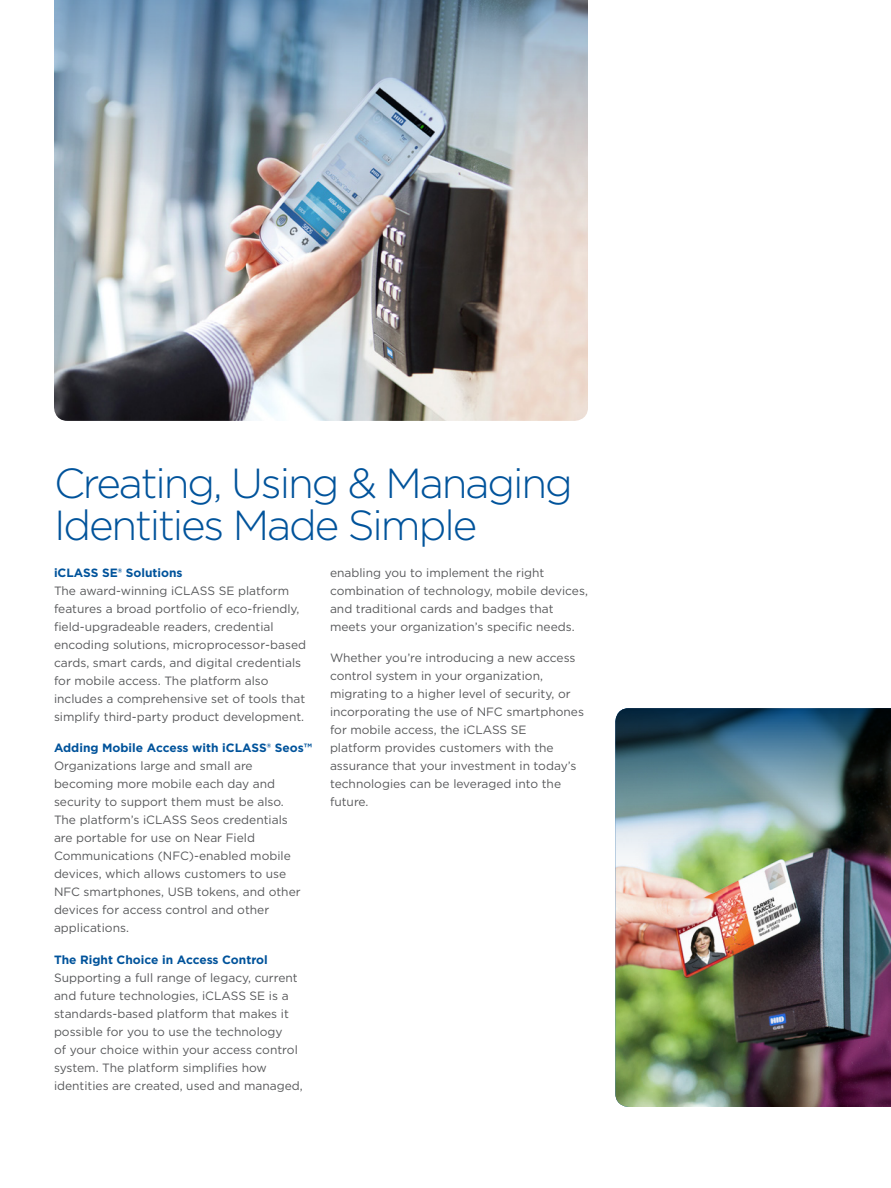
<style>
.page{position:relative;width:891px;height:1188px;background:#fff}
.page>*{position:absolute;margin:0;border:0;box-sizing:border-box;transform-origin:0 0}
.t1{font:300 42px/42px "Gotham";letter-spacing:-.05em;color:#00539b}
.t2{font:12px/18px "Gotham";color:#58595b}
.t3{font:700 12px "Gotham";color:#00539b}
</style>
<div class="page">
<img style="left:54px;top:295px;width:534px;height:126px">
<img style="left:54px;top:0;width:534px;height:295px">
<img style="left:615px;top:893px;width:276px;height:214px">
<img style="left:615px;top:708px;width:276px;height:185px">
<p class="t1" style="left:54px;top:461px;width:520px">Creating, Using &amp; Managing<br>Identities Made Simple</p>
<p class="t3" style="left:54px;top:564px;width:130px">iCLASS SE® Solutions</p>
<p class="t2" style="left:54px;top:581px;width:254px">The award-winning iCLASS SE platform features a broad portfolio of eco-friendly, field-upgradeable readers, credential encoding solutions, microprocessor-based cards, smart cards, and digital credentials for mobile access. The platform also includes a comprehensive set of tools that simplify third-party product development.</p>
<p class="t3" style="left:54px;top:740px;width:259px">Adding Mobile Access with iCLASS® Seos™</p>
<p class="t2" style="left:54px;top:757px;width:248px">Organizations large and small are becoming more mobile each day and security to support them must be also.<br>The platform’s iCLASS Seos credentials are portable for use on Near Field Communications (NFC)-enabled mobile devices, which allows customers to use NFC smartphones, USB tokens, and other devices for access control and other applications.</p>
<p class="t3" style="left:54px;top:951px;width:215px">The Right Choice in Access Control</p>
<p class="t2" style="left:54px;top:968px;width:250px">Supporting a full range of legacy, current and future technologies, iCLASS SE is a standards-based platform that makes it possible for you to use the technology<br>of your choice within your access control system. The platform simplifies how identities are created, used and managed,</p>
<p class="t2" style="left:330px;top:563px;width:259px">enabling you to implement the right combination of technology, mobile devices, and traditional cards and badges that meets your organization’s specific needs.</p>
<p class="t2" style="left:330px;top:649px;width:255px">Whether you’re introducing a new access control system in your organization, migrating to a higher level of security, or incorporating the use of NFC smartphones for mobile access, the iCLASS SE<br>platform provides customers with the assurance that your investment in today’s technologies can be leveraged into the future.</p>
</div>
